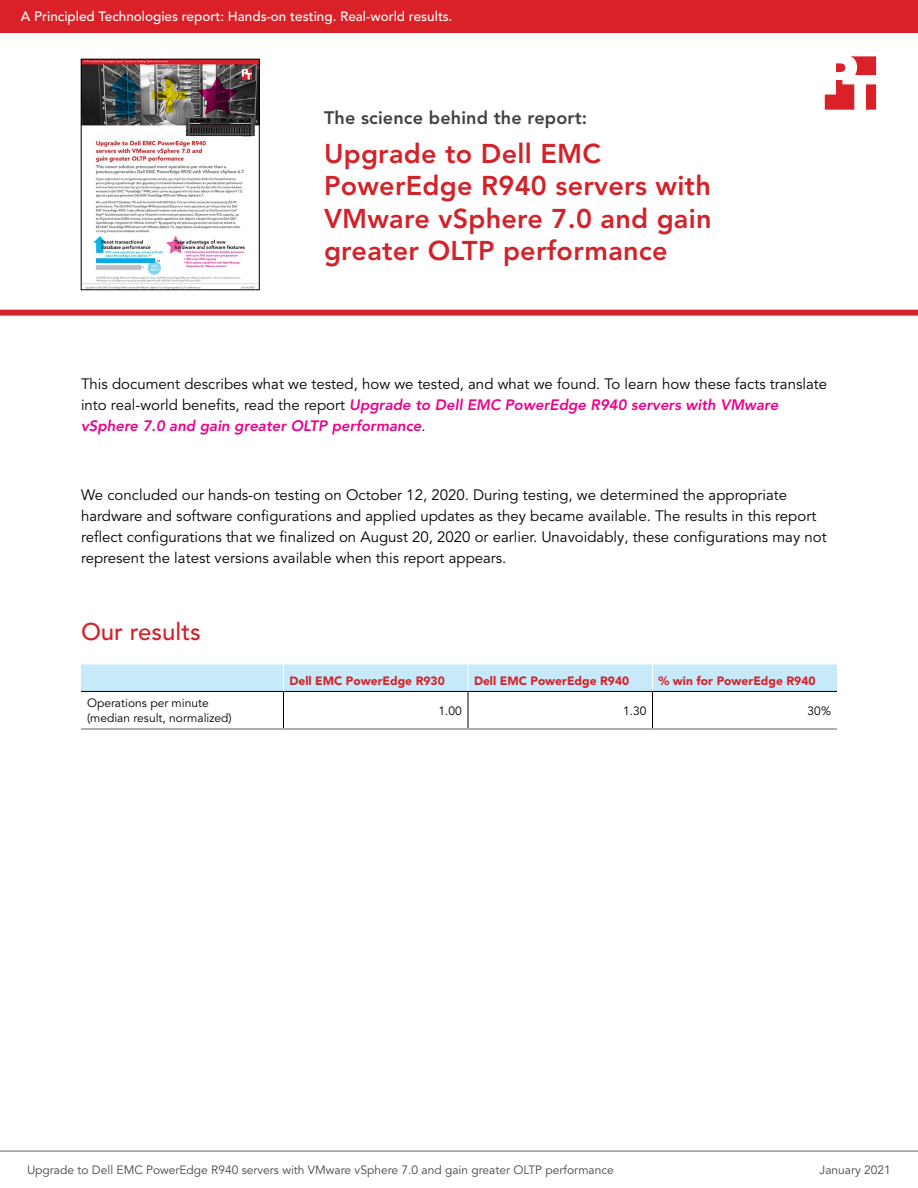
<style>
.page{position:relative;width:918px;height:1188px;background:#fff}
.page>*{position:absolute;margin:0;border:0;box-sizing:border-box;transform-origin:0 0}
.t1{font:800 27px/32.4px "Avenir LT Pro";letter-spacing:.01em;color:#d2232a}
.t2{font:500 24px "Avenir LT Pro";color:#d2232a}
.t3{font:800 18px "Avenir LT Pro";letter-spacing:.01em;color:#414042}
.t4{font:15px/21px "Avenir LT Pro";color:#000}
.t5{font:500 13.5px "Avenir LT Pro";color:#fff}
.t6{font:12px "Avenir LT Pro";color:#464547}
.t7{font:900 12px "Avenir LT Pro";color:#d2232a}
.t8{font:12px/14.4px "Avenir LT Pro";color:#000}
.s1{font-weight:800;font-style:italic;color:#ec008c}
</style>
<div class="page">
<svg style="left:81px;top:59px;width:179px;height:231px"></svg>
<div style="left:0;top:310px;width:918px;height:6px;background:#d2232a"></div>
<svg style="left:825px;top:56px;width:51px;height:54px"></svg>
<hr style="left:81px;top:691px;width:203px;height:1px;background:#000">
<hr style="left:283px;top:692px;width:1px;height:36px;background:#000">
<hr style="left:468px;top:692px;width:1px;height:36px;background:#000">
<hr style="left:284px;top:691px;width:184px;height:1px;background:#000">
<hr style="left:468px;top:691px;width:184px;height:1px;background:#000">
<hr style="left:652px;top:691px;width:185px;height:1px;background:#000">
<svg style="left:81px;top:664px;width:756px;height:27px;background:#c7e9fa"></svg>
<hr style="left:652px;top:692px;width:1px;height:36px;background:#000">
<hr style="left:81px;top:728px;width:203px;height:2px;background:#939598">
<hr style="left:284px;top:728px;width:184px;height:2px;background:#939598">
<hr style="left:468px;top:728px;width:184px;height:2px;background:#939598">
<hr style="left:652px;top:728px;width:185px;height:2px;background:#939598">
<hr style="left:0;top:1151px;width:918px;height:1px;background:#616264">
<div style="left:0;top:0;width:918px;height:32px;background:#da2128"></div>
<p class="t5" style="left:21px;top:9px;width:433px">A Principled Technologies report: Hands-on testing. Real-world results.</p>
<p class="t3" style="left:324px;top:107px;width:265px">The science behind the report:</p>
<h1 class="t1" style="left:324px;top:137px;width:389px">Upgrade to Dell EMC<br>PowerEdge R940 servers with<br>VMware vSphere 7.0 and gain greater OLTP performance</h1>
<p class="t4" style="left:81px;top:374px;width:748px">This document describes what we tested, how we tested, and what we found. To learn how these facts translate into real-world benefits, read the report <span class="s1">Upgrade to Dell EMC PowerEdge R940 servers with VMware vSphere 7.0 and gain greater OLTP performance</span>.</p>
<p class="t4" style="left:81px;top:485px;width:747px">We concluded our hands-on testing on October 12, 2020. During testing, we determined the appropriate hardware and software configurations and applied updates as they became available. The results in this report reflect configurations that we finalized on August 20, 2020 or earlier. Unavoidably, these configurations may not represent the latest versions available when this report appears.</p>
<h2 class="t2" style="left:81px;top:618px;width:121px">Our results</h2>
<p class="t7" style="left:290px;top:674px;width:157px">Dell EMC PowerEdge R930</p>
<p class="t7" style="left:474px;top:674px;width:157px">Dell EMC PowerEdge R940</p>
<p class="t7" style="left:658px;top:674px;width:159px">% win for PowerEdge R940</p>
<p class="t8" style="left:87px;top:696px;width:146px">Operations per minute (median result, normalized)</p>
<p class="t8" style="left:439px;top:703px;width:25px">1.00</p>
<p class="t8" style="left:623px;top:703px;width:25px">1.30</p>
<p class="t8" style="left:808px;top:703px;width:25px">30%</p>
<p class="t6" style="left:27px;top:1163px;width:588px">Upgrade to Dell EMC PowerEdge R940 servers with VMware vSphere 7.0 and gain greater OLTP performance</p>
<p class="t6" style="left:820px;top:1163px;width:73px">January 2021</p>
</div>
